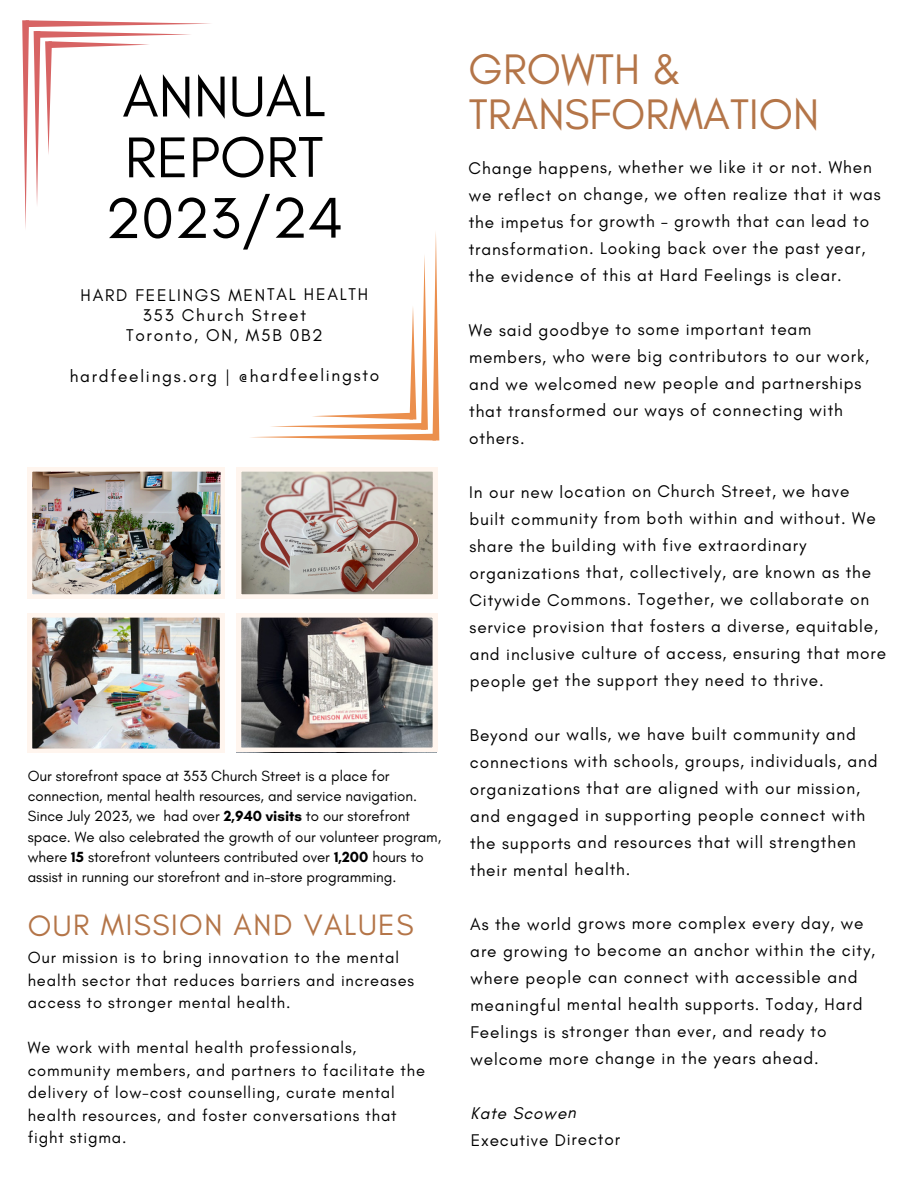
<style>
.page{position:relative;width:918px;height:1188px;background:#fff}
.page>*{position:absolute;margin:0;border:0;box-sizing:border-box;transform-origin:0 0}
.t1{font:58.5px/60.8px "Glacial Indifference";color:#000;text-align:center}
.t2{font:43.5px/44.8px "Glacial Indifference";letter-spacing:-.005em;color:#b47548}
.t3{font:30px "Glacial Indifference";letter-spacing:.045em;color:#b47548}
.t4{font:17.25px/27px "Glacial Indifference";letter-spacing:.045em;color:#000}
.t5{font:17.25px/20.2px "Glacial Indifference";letter-spacing:.095em;color:#000;text-align:center}
.t6{font:16.5px/22.5px "Glacial Indifference";letter-spacing:.05em;color:#000}
.t7{font:15px/20.2px "Glacial Indifference";color:#000}
.s1{font-weight:700}
.s2{font-style:italic}
</style>
<div class="page">
<img style="left:28px;top:467px;width:197px;height:132px">
<svg style="left:237px;top:467px;width:200px;height:132px"></svg>
<img style="left:28px;top:613px;width:196px;height:140px">
<svg style="left:22px;top:20px;width:189px;height:208px"></svg>
<svg style="left:251px;top:232px;width:188px;height:208px"></svg>
<svg style="left:237px;top:613px;width:200px;height:139px"></svg>
<p class="t1" style="left:105px;top:66px;width:240px">ANNUAL<br>REPORT<br>2023/24</p>
<h1 class="t5" style="left:81px;top:284px;width:289px">HARD FEELINGS MENTAL HEALTH<br>353 Church Street<br>Toronto, ON, M5B 0B2</h1>
<p class="t5" style="left:70px;top:365px;width:311px">hardfeelings.org | @hardfeelingsto</p>
<p class="t7" style="left:28px;top:765px;width:415px">Our storefront space at 353 Church Street is a place for connection, mental health resources, and service navigation.<br>Since July 2023, we had over <span class="s1">2,940 visits</span> to our storefront space. We also celebrated the growth of our volunteer program, where <span class="s1">15</span> storefront volunteers contributed over <span class="s1">1,200</span> hours to assist in running our storefront and in-store programming.</p>
<h4 class="t3" style="left:28px;top:907px;width:387px">OUR MISSION AND VALUES</h4>
<p class="t6" style="left:28px;top:946px;width:388px">Our mission is to bring innovation to the mental health sector that reduces barriers and increases access to stronger mental health.</p>
<p class="t6" style="left:28px;top:1036px;width:399px">We work with mental health professionals, community members, and partners to facilitate the delivery of low-cost counselling, curate mental health resources, and foster conversations that fight stigma.</p>
<p class="t2" style="left:469px;top:47px;width:352px">GROWTH &amp;<br>TRANSFORMATION</p>
<p class="t4" style="left:469px;top:154px;width:414px">Change happens, whether we like it or not. When we reflect on change, we often realize that it was the impetus for growth – growth that can lead to transformation. Looking back over the past year, the evidence of this at Hard Feelings is clear.</p>
<p class="t4" style="left:469px;top:316px;width:402px">We said goodbye to some important team members, who were big contributors to our work, and we welcomed new people and partnerships that transformed our ways of connecting with others.</p>
<h3 class="t4" style="left:469px;top:478px;width:418px">In our new location on Church Street, we have built community from both within and without. We share the building with five extraordinary organizations that, collectively, are known as the Citywide Commons. Together, we collaborate on service provision that fosters a diverse, equitable, and inclusive culture of access, ensuring that more people get the support they need to thrive.</h3>
<h4 class="t4" style="left:470px;top:721px;width:409px">Beyond our walls, we have built community and connections with schools, groups, individuals, and organizations that are aligned with our mission, and engaged in supporting people connect with the supports and resources that will strengthen their mental health.</h4>
<h4 class="t4" style="left:470px;top:910px;width:407px">As the world grows more complex every day, we are growing to become an anchor within the city, where people can connect with accessible and meaningful mental health supports. Today, Hard Feelings is stronger than ever, and ready to welcome more change in the years ahead.</h4>
<h2 class="t4" style="left:471px;top:1099px;width:151px"><span class="s2">Kate Scowen<br></span>Executive Director</h2>
</div>
